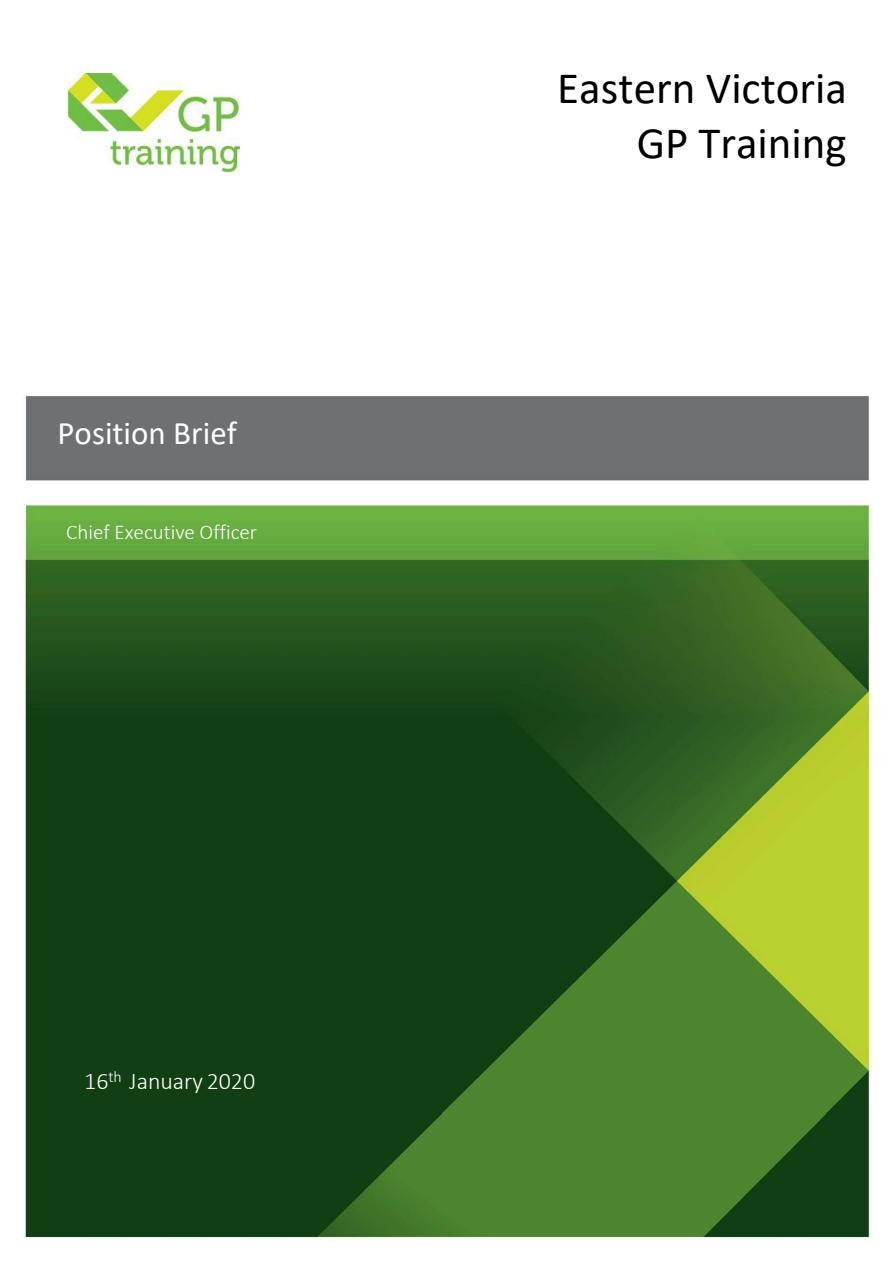
<style>
.page{position:relative;width:894px;height:1264px;background:#fff}
.page>*{position:absolute;margin:0;border:0;box-sizing:border-box;transform-origin:0 0}
.t1{font:45px "Calibri";color:#000}
.t2{font:33px "Calibri";color:#fff}
.t3{font:300 24px "Calibri";color:#fff}
.t4{font:300 21px "Calibri";color:#fff}
</style>
<div class="page">
<img style="left:23px;top:396px;width:850px;height:846px">
<img style="left:68px;top:73px;width:171px;height:99px">
<p class="t2" style="left:57px;top:410px;width:181px">Position Brief</p>
<p class="t4" style="left:66px;top:519px;width:192px">Chief Executive Officer</p>
<p class="t3" style="left:84px;top:1066px;width:172px">16<sup>th</sup> January 2020</p>
<p class="t1" style="left:557px;top:57px;width:291px">Eastern Victoria</p>
<p class="t1" style="left:636px;top:112px;width:211px">GP Training</p>
</div>
